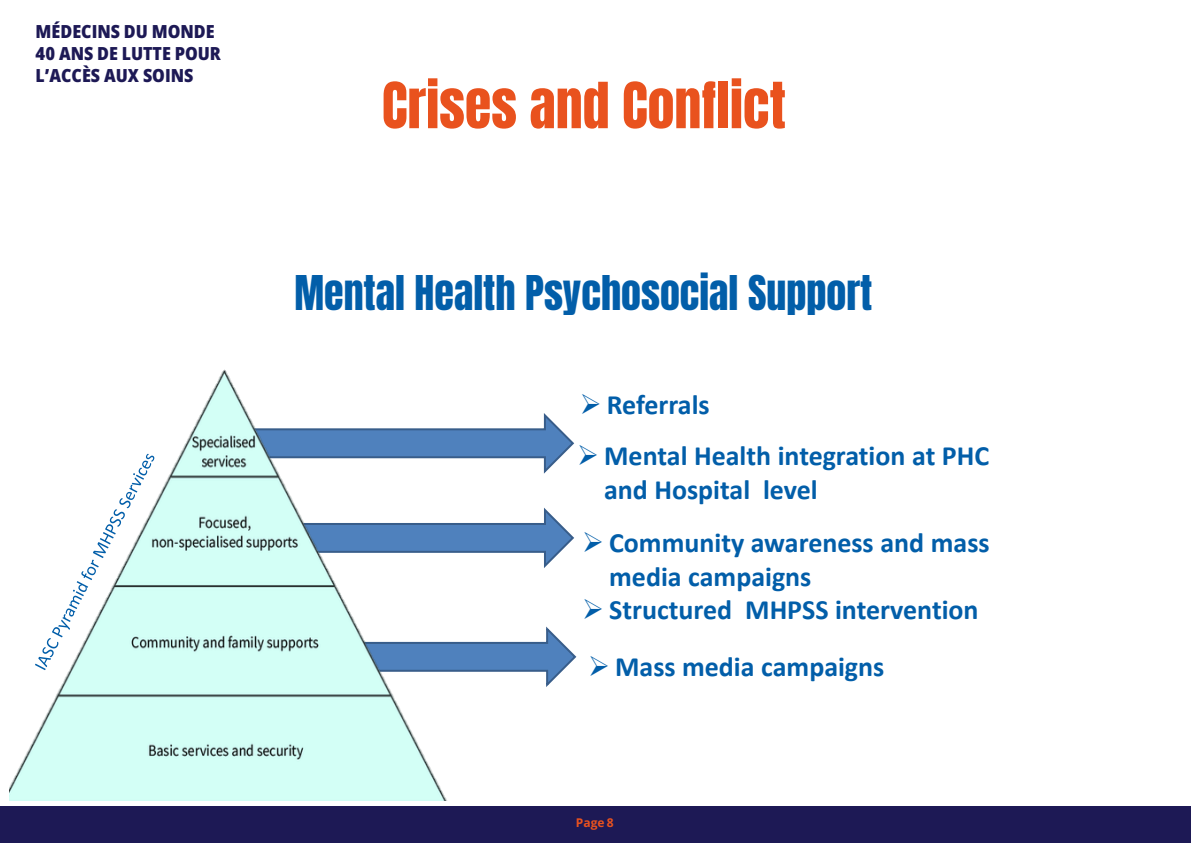
<style>
.page{position:relative;width:1191px;height:843px;background:#fff}
.page>*{position:absolute;margin:0;border:0;box-sizing:border-box;transform-origin:0 0}
.t1{font:54px "Anton";color:#e9521e}
.t2{font:40px "Anton";color:#025ea9}
.t3{font:700 28px/33.6px "Calibri";color:#025ea9}
.t4{font:800 semi-condensed 18px/21.6px "Open Sans";color:#1d1955}
.t5{font:700 12px "Open Sans";color:#e9521e}
</style>
<div class="page">
<svg style="left:447px;top:626px;width:130px;height:61px"></svg>
<div style="left:0;top:806px;width:1191px;height:36px;background:#1d1955"></div>
<svg style="left:447px;top:507px;width:127px;height:61px"></svg>
<svg style="left:447px;top:413px;width:128px;height:61px"></svg>
<img style="left:9px;top:369px;width:438px;height:431px">
<svg style="left:35px;top:453px;width:119px;height:216px"></svg>
<p class="t4" style="left:36px;top:20px;width:181px">MÉDECINS DU MONDE</p>
<p class="t4" style="left:36px;top:42px;width:187px">40 ANS DE LUTTE POUR<br>L’ACCÈS AUX SOINS</p>
<h2 class="t1" style="left:382px;top:78px;width:406px">Crises and Conflict</h2>
<p class="t2" style="left:294px;top:272px;width:579px">Mental Health Psychosocial Support</p>
<p class="t3" style="left:580px;top:387px;width:131px">➢ Referrals</p>
<p class="t3" style="left:604px;top:438px;width:386px;text-indent:-27px">➢ Mental Health integration at PHC and Hospital level</p>
<p class="t3" style="left:609px;top:525px;width:382px;text-indent:-27px">➢ Community awareness and mass media campaigns</p>
<p class="t3" style="left:582px;top:592px;width:398px">➢ Structured MHPSS intervention</p>
<p class="t3" style="left:588px;top:649px;width:298px">➢ Mass media campaigns</p>
<p class="t5" style="left:576px;top:813px;width:39px">Page 8</p>
</div>
